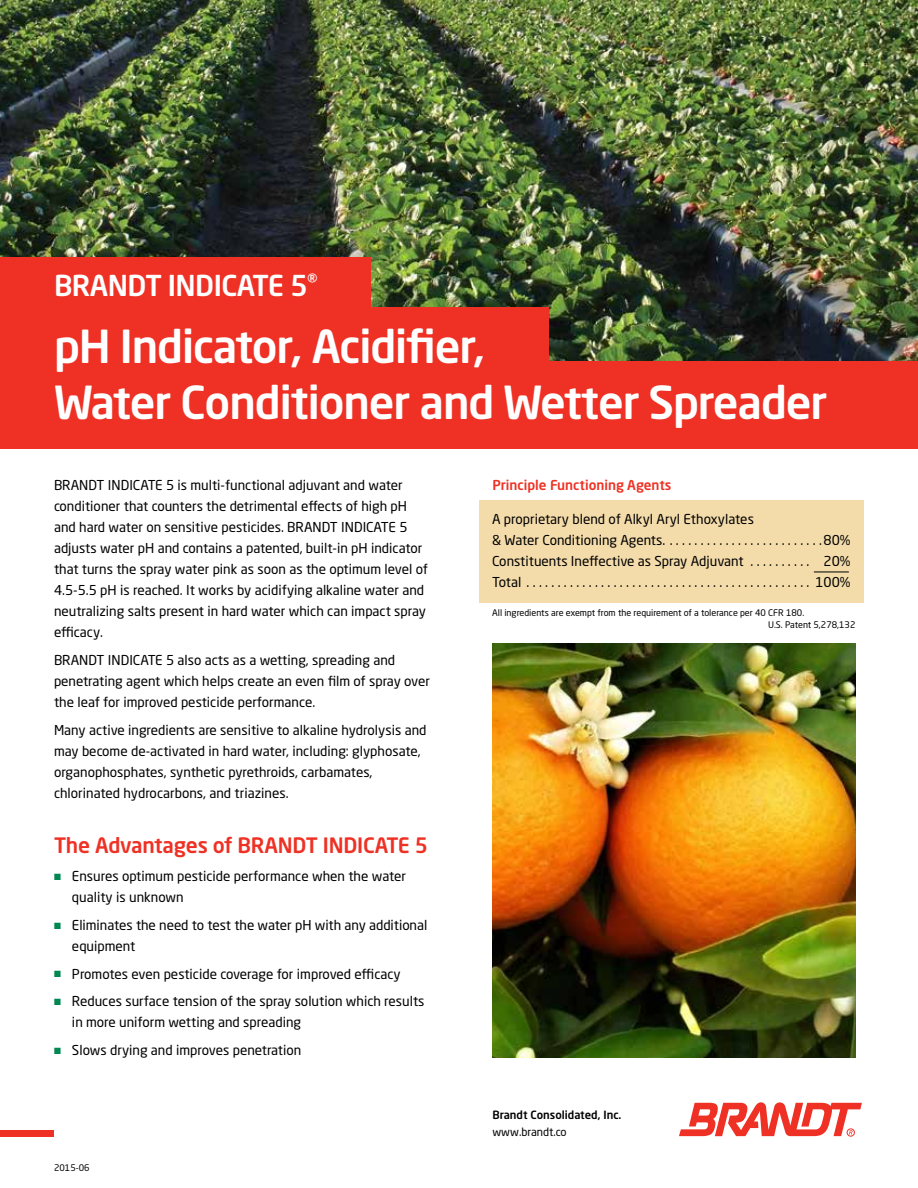
<style>
.page{position:relative;width:918px;height:1188px;background:#fff}
.page>*{position:absolute;margin:0;border:0;box-sizing:border-box;transform-origin:0 0}
.t1{font:500 45px/55.5px "Neo Sans Pro";letter-spacing:-.025em;color:#fff}
.t2{font:500 28.5px "Neo Sans Pro";letter-spacing:-.02em;color:#fff}
.t3{font:500 21px "Neo Sans Pro";letter-spacing:-.01em;color:#ee3124}
.t4{font:13.5px/21px "Neo Sans Pro";color:#000}
.t5{font:500 13.5px "Neo Sans Pro";color:#ee3124}
.t6{font:500 11.25px "Neo Sans Pro";color:#000}
.t7{font:11.25px "Neo Sans Pro";color:#000}
.t8{font:9px/12px "Neo Sans Pro";color:#000}
.s1{color:#008752}
</style>
<div class="page">
<img style="left:0;top:0;width:918px;height:362px">
<div style="left:0;top:1130px;width:54px;height:6px;background:#ee3124"></div>
<div style="left:479px;top:500px;width:385px;height:103px;background:#f4dcaa"></div>
<svg style="left:679px;top:1102px;width:183px;height:34px"></svg>
<div style="left:847px;top:1129px;width:8px;height:7px;border:1px solid #ee3124;border-radius:50%"></div>
<img style="left:492px;top:644px;width:364px;height:414px">
<hr style="left:814px;top:572px;width:35px;height:1px;background:#000">
<div style="left:0;top:307px;width:549px;height:79px;background:#ee3124"></div>
<div style="left:0;top:362px;width:918px;height:87px;background:#ee3124"></div>
<div style="left:0;top:257px;width:371px;height:91px;background:#ee3124"></div>
<h2 class="t2" style="left:54px;top:267px;width:265px">BRANDT INDICATE 5<sup>®</sup></h2>
<h1 class="t1" style="left:54px;top:318px;width:775px">pH Indicator, Acidifier,<br>Water Conditioner and Wetter Spreader</h1>
<p class="t4" style="left:54px;top:475px;width:376px">BRANDT INDICATE 5 is multi-functional adjuvant and water conditioner that counters the detrimental effects of high pH and hard water on sensitive pesticides. BRANDT INDICATE 5 adjusts water pH and contains a patented, built-in pH indicator that turns the spray water pink as soon as the optimum level of 4.5-5.5 pH is reached. It works by acidifying alkaline water and neutralizing salts present in hard water which can impact spray efficacy.</p>
<p class="t4" style="left:54px;top:649px;width:378px">BRANDT INDICATE 5 also acts as a wetting, spreading and penetrating agent which helps create an even film of spray over the leaf for improved pesticide performance.</p>
<p class="t4" style="left:54px;top:719px;width:374px">Many active ingredients are sensitive to alkaline hydrolysis and may become de-activated in hard water, including: glyphosate, organophosphates, synthetic pyrethroids, carbamates, chlorinated hydrocarbons, and triazines.</p>
<h3 class="t3" style="left:54px;top:832px;width:376px">The Advantages of BRANDT INDICATE 5</h3>
<p class="t4" style="left:72px;top:865px;width:336px;text-indent:-18px"><span class="s1">■</span> Ensures optimum pesticide performance when the water quality is unknown</p>
<p class="t4" style="left:72px;top:914px;width:357px;text-indent:-18px"><span class="s1">■</span> Eliminates the need to test the water pH with any additional equipment</p>
<p class="t4" style="left:54px;top:963px;width:348px"><span class="s1">■</span> Promotes even pesticide coverage for improved efficacy</p>
<p class="t4" style="left:72px;top:991px;width:354px;text-indent:-18px"><span class="s1">■</span> Reduces surface tension of the spray solution which results in more uniform wetting and spreading</p>
<p class="t4" style="left:54px;top:1039px;width:249px"><span class="s1">■</span> Slows drying and improves penetration</p>
<p class="t8" style="left:54px;top:1161px;width:37px">2015-06</p>
<p class="t5" style="left:492px;top:477px;width:181px">Principle Functioning Agents</p>
<p class="t4" style="left:492px;top:509px;width:263px">A proprietary blend of Alkyl Aryl Ethoxylates &amp; Water Conditioning Agents. .........................</p>
<p class="t4" style="left:824px;top:530px;width:29px">80%</p>
<p class="t4" style="left:492px;top:551px;width:259px">Constituents Ineffective as Spray Adjuvant ...........</p>
<p class="t4" style="left:824px;top:551px;width:29px">20%</p>
<p class="t4" style="left:492px;top:572px;width:39px">Total ..............................................</p>
<p class="t4" style="left:815px;top:572px;width:37px">100%</p>
<p class="t8" style="left:768px;top:606px;width:89px;text-indent:-276px">All ingredients are exempt from the requirement of a tolerance per 40 CFR 180.<br>U.S. Patent 5,278,132</p>
<p class="t6" style="left:492px;top:1108px;width:131px">Brandt Consolidated, Inc.</p>
<p class="t7" style="left:492px;top:1125px;width:76px">www.brandt.co</p>
</div>
